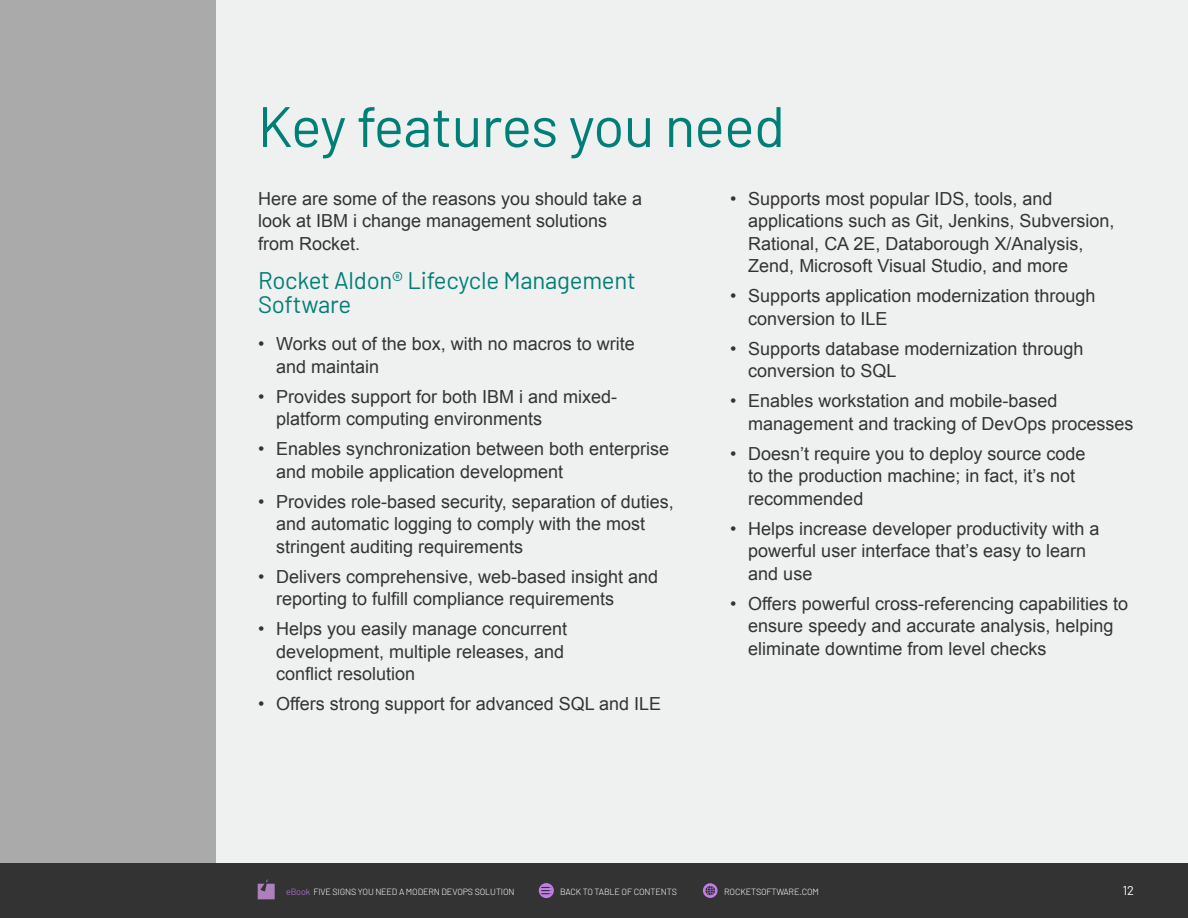
<style>
.page{position:relative;width:1188px;height:918px;background:#fff}
.page>*{position:absolute;margin:0;border:0;box-sizing:border-box;transform-origin:0 0}
.t1{font:57px "Barlow";letter-spacing:-.015em;color:#007f76}
.t2{font:24px/24px "Barlow";letter-spacing:-.01em;color:#017f75}
.t3{font:18px/22.5px "Arial";color:#343433}
.t4{font:12.75px "Barlow";color:#fff}
.t5{font:300 9px "Barlow";letter-spacing:-.015em;color:#fff}
.s1{color:#bf7fe3}
</style>
<div class="page">
<div style="left:0;top:0;width:1188px;height:863px;background:#eff0f0"></div>
<div style="left:0;top:0;width:216px;height:864px;background:#aaaaab"></div>
<div style="left:0;top:863px;width:1188px;height:55px;background:#333"></div>
<svg style="left:539px;top:883px;width:15px;height:15px"></svg>
<svg style="left:542px;top:887px;width:10px;height:7px"></svg>
<svg style="left:703px;top:883px;width:15px;height:15px"></svg>
<svg style="left:258px;top:879px;width:17px;height:20px"></svg>
<h1 class="t1" style="left:258px;top:85px;width:529px">Key features you need</h1>
<p class="t3" style="left:258px;top:187px;width:386px">Here are some of the reasons you should take a look at IBM i change management solutions from Rocket.</p>
<h2 class="t2" style="left:258px;top:266px;width:379px">Rocket Aldon® Lifecycle Management<br>Software</h2>
<p class="t3" style="left:276px;top:333px;width:360px;text-indent:-18px">• Works out of the box, with no macros to write and maintain</p>
<p class="t3" style="left:276px;top:385px;width:343px;text-indent:-18px">• Provides support for both IBM i and mixed&shy;platform computing environments</p>
<p class="t3" style="left:276px;top:438px;width:395px;text-indent:-18px">• Enables synchronization between both enterprise and mobile application development</p>
<p class="t3" style="left:276px;top:490px;width:399px;text-indent:-18px">• Provides role-based security, separation of duties, and automatic logging to comply with the most stringent auditing requirements</p>
<p class="t3" style="left:276px;top:565px;width:384px;text-indent:-18px">• Delivers comprehensive, web-based insight and reporting to fulfill compliance requirements</p>
<p class="t3" style="left:276px;top:618px;width:293px;text-indent:-18px">• Helps you easily manage concurrent development, multiple releases, and conflict resolution</p>
<p class="t3" style="left:258px;top:693px;width:405px">• Offers strong support for advanced SQL and ILE</p>
<p class="t3" style="left:748px;top:187px;width:368px;text-indent:-18px">• Supports most popular IDS, tools, and applications such as Git, Jenkins, Subversion, Rational, CA 2E, Databorough X/Analysis, Zend, Microsoft Visual Studio, and more</p>
<p class="t3" style="left:748px;top:285px;width:349px;text-indent:-18px">• Supports application modernization through conversion to ILE</p>
<p class="t3" style="left:748px;top:337px;width:337px;text-indent:-18px">• Supports database modernization through conversion to SQL</p>
<p class="t3" style="left:748px;top:390px;width:387px;text-indent:-18px">• Enables workstation and mobile-based management and tracking of DevOps processes</p>
<p class="t3" style="left:748px;top:442px;width:339px;text-indent:-18px">• Doesn’t require you to deploy source code to the production machine; in fact, it’s not recommended</p>
<p class="t3" style="left:748px;top:517px;width:353px;text-indent:-18px">• Helps increase developer productivity with a powerful user interface that’s easy to learn and use</p>
<p class="t3" style="left:748px;top:592px;width:381px;text-indent:-18px">• Offers powerful cross-referencing capabilities to ensure speedy and accurate analysis, helping eliminate downtime from level checks</p>
<p class="t5" style="left:286px;top:885px;width:230px"><span class="s1">eBook</span> FIVE SIGNS YOU NEED A MODERN DEVOPS SOLUTION</p>
<p class="t5" style="left:560px;top:885px;width:118px">BACK TO TABLE OF CONTENTS</p>
<p class="t5" style="left:724px;top:885px;width:96px">ROCKETSOFTWARE.COM</p>
<p class="t4" style="left:1123px;top:881px;width:13px">12</p>
</div>
